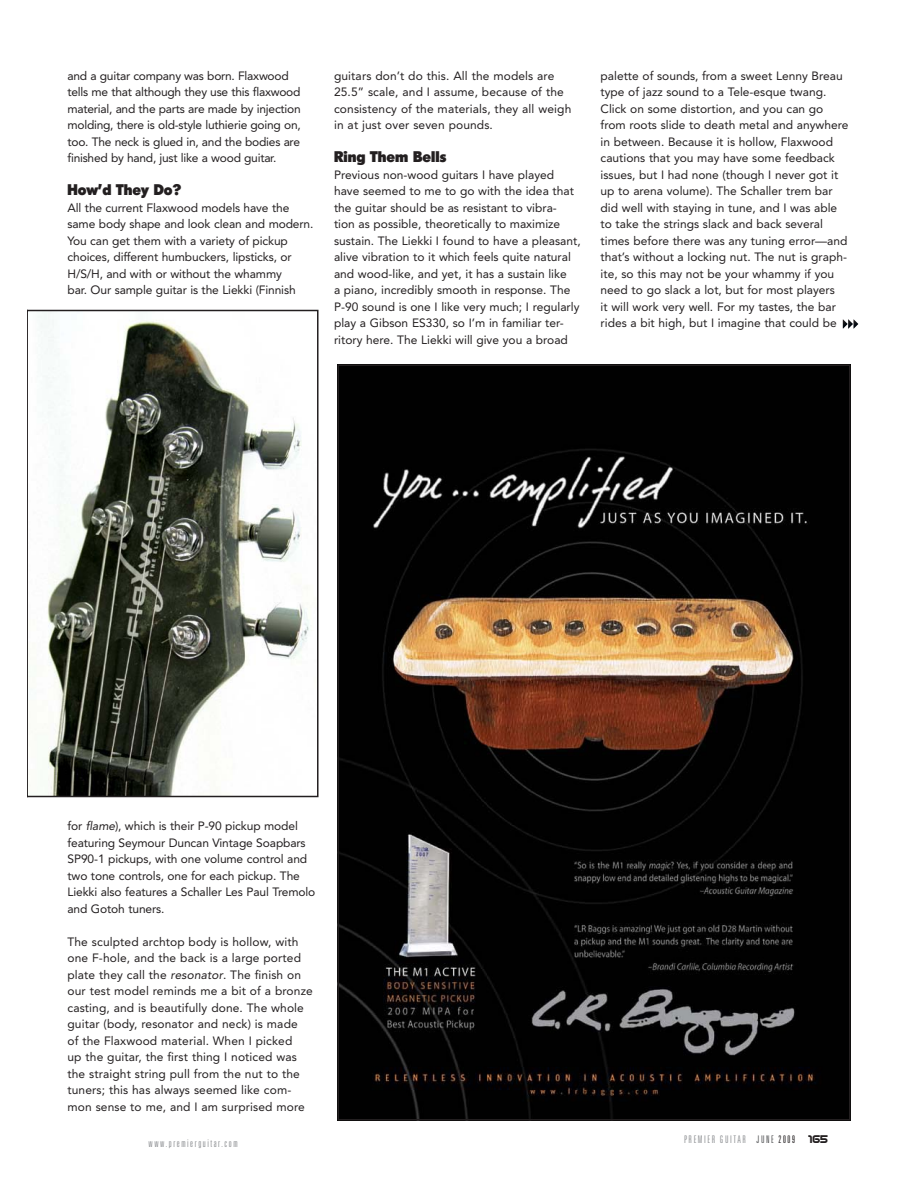
<style>
.page{position:relative;width:918px;height:1188px;background:#fff}
.page>*{position:absolute;margin:0;border:0;box-sizing:border-box;transform-origin:0 0}
.t1{font:800 15px "Migra";color:#231f20}
.t2{font:12px/16.5px "Avenir";color:#231f20}
.t3{font:12px/16.5px "Avenir";letter-spacing:-.02em;color:#231f20}
.t4{font:300 ultra-condensed 10.5px "Univers";letter-spacing:.15em;color:#939598}
.s1{font-style:italic}
.s2{color:#58595b}
.s3{color:#231f20}
.s4{font-family:"Steel Wolf";font-weight:400;font-stretch:normal;font-size:12px;color:#231f20}
</style>
<div class="page">
<img style="left:38px;top:313px;width:271px;height:481px">
<div style="left:27px;top:310px;width:292px;height:487px;border:2px solid #231f20"></div>
<svg style="left:843px;top:319px;width:15px;height:10px"></svg>
<svg style="left:27px;top:310px;width:1px;height:487px"></svg>
<img style="left:341px;top:367px;width:507px;height:751px">
<p class="t3" style="left:68px;top:68px;width:235px">and a guitar company was born. Flaxwood tells me that although they use this flaxwood material, and the parts are made by injection molding, there is old-style luthierie going on, too. The neck is glued in, and the bodies are finished by hand, just like a wood guitar.</p>
<p class="t1" style="left:68px;top:184px;width:115px">How’d They Do?</p>
<p class="t2" style="left:68px;top:200px;width:248px">All the current Flaxwood models have the same body shape and look clean and modern.<br>You can get them with a variety of pickup choices, different humbuckers, lipsticks, or H/S/H, and with or without the whammy<br>bar. Our sample guitar is the Liekki (Finnish</p>
<p class="t2" style="left:334px;top:68px;width:239px">guitars don’t do this. All the models are 25.5” scale, and I assume, because of the consistency of the materials, they all weigh in at just over seven pounds.</p>
<p class="t1" style="left:334px;top:151px;width:114px">Ring Them Bells</p>
<p class="t2" style="left:334px;top:167px;width:248px">Previous non-wood guitars I have played have seemed to me to go with the idea that the guitar should be as resistant to vibra&shy;tion as possible, theoretically to maximize sustain. The Liekki I found to have a pleasant, alive vibration to it which feels quite natural and wood-like, and yet, it has a sustain like<br>a piano, incredibly smooth in response. The P-90 sound is one I like very much; I regularly play a Gibson ES330, so I’m in familiar ter&shy;ritory here. The Liekki will give you a broad</p>
<p class="t2" style="left:601px;top:68px;width:249px">palette of sounds, from a sweet Lenny Breau type of jazz sound to a Tele-esque twang.<br>Click on some distortion, and you can go from roots slide to death metal and anywhere in between. Because it is hollow, Flaxwood cautions that you may have some feedback issues, but I had none (though I never got it up to arena volume). The Schaller trem bar did well with staying in tune, and I was able to take the strings slack and back several times before there was any tuning error—and that’s without a locking nut. The nut is graph&shy;ite, so this may not be your whammy if you need to go slack a lot, but for most players<br>it will work very well. For my tastes, the bar rides a bit high, but I imagine that could be</p>
<p class="t2" style="left:68px;top:819px;width:249px">for <span class="s1">flame</span>), which is their P-90 pickup model featuring Seymour Duncan Vintage Soapbars SP90-1 pickups, with one volume control and two tone controls, one for each pickup. The Liekki also features a Schaller Les Paul Tremolo and Gotoh tuners.</p>
<p class="t2" style="left:68px;top:934px;width:247px">The sculpted archtop body is hollow, with one F-hole, and the back is a large ported plate they call the <span class="s1">resonator</span>. The finish on our test model reminds me a bit of a bronze casting, and is beautifully done. The whole guitar (body, resonator and neck) is made<br>of the Flaxwood material. When I picked<br>up the guitar, the first thing I noticed was the straight string pull from the nut to the tuners; this has always seemed like com&shy;mon sense to me, and I am surprised more</p>
<p class="t4" style="left:149px;top:1139px;width:91px">www.premierguitar.com</p>
<p class="t4" style="left:684px;top:1136px;width:146px">PREMIER GUITAR <span class="s2">JUNE</span> <span class="s3">2009</span> <span class="s4">165</span></p>
</div>
